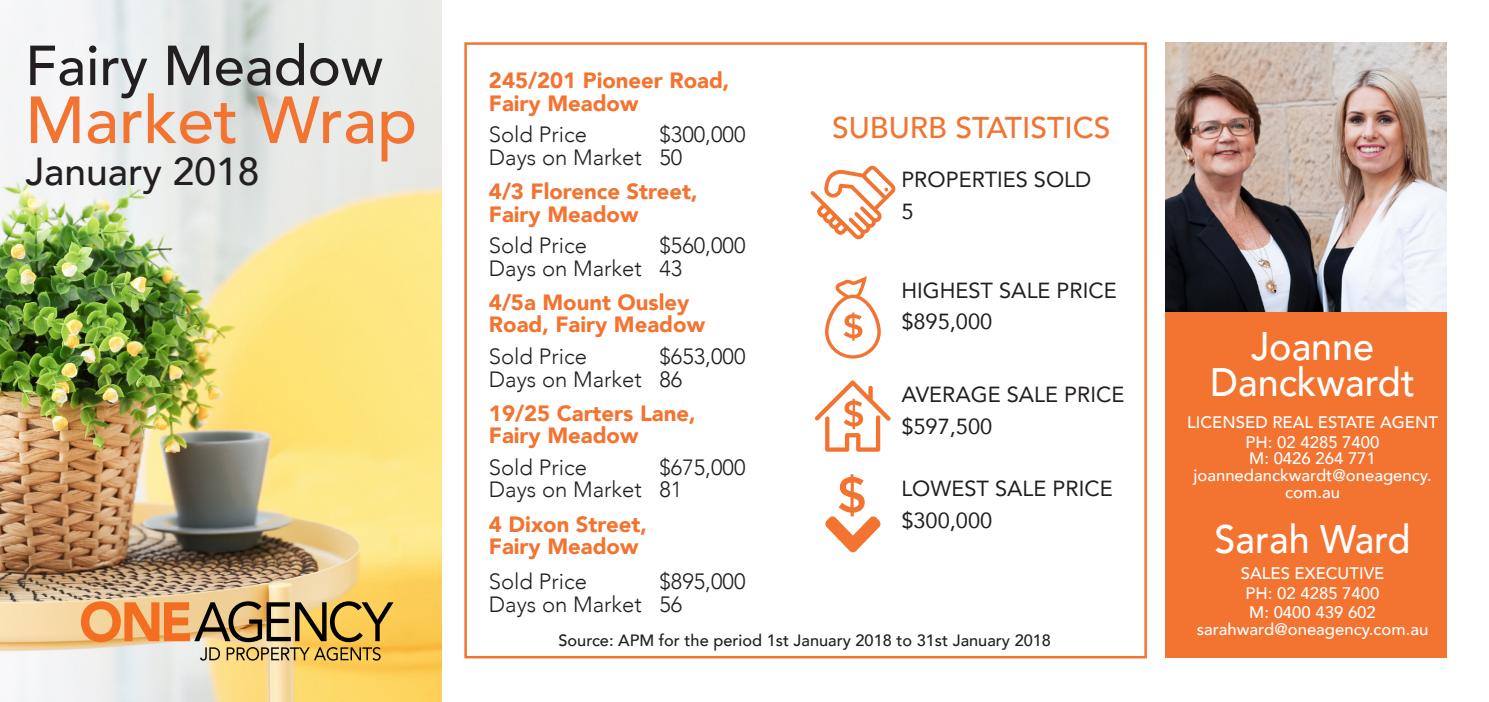
<style>
.page{position:relative;width:1489px;height:702px;background:#fff}
.page>*{position:absolute;margin:0;border:0;box-sizing:border-box;transform-origin:0 0}
.t1{font:500 65.75px "Avenir";color:#f37331}
.t2{font:500 55.75px "Avenir";color:#231f20}
.t3{font:500 39.75px/35.5px "Avenir";color:#fff;text-align:center;scale:.95 1}
.t4{font:500 39px "Avenir";color:#231f20}
.Body_Text{font:500 30px "Avenir";color:#f37331}
.t5{font:300 22px/22.5px "Avenir";color:#231f20}
.Adress{font:900 22px/22.5px "Avenir";color:#f37331}
.Body_Text-2{font:21.75px "Avenir";color:#231f20}
.t6{font:500 16.75px/16.8px "Avenir";color:#fff;text-align:center}
.t7{font:500 16.25px "Avenir";color:#231f20}
</style>
<div class="page">
<img style="left:0;top:0;width:442px;height:702px">
<svg style="left:81px;top:601px;width:312px;height:59px;background:#c9a165"></svg>
<svg style="left:810px;top:166px;width:85px;height:73px"></svg>
<svg style="left:825px;top:276px;width:55px;height:82px"></svg>
<svg style="left:814px;top:380px;width:76px;height:71px"></svg>
<svg style="left:825px;top:474px;width:55px;height:78px"></svg>
<img style="left:1165px;top:43px;width:281px;height:269px">
<div style="left:1165px;top:312px;width:281px;height:346px;background:#f37331"></div>
<p class="t2" style="left:25px;top:17px;width:359px">Fairy Meadow</p>
<p class="t1" style="left:25px;top:63px;width:393px">Market Wrap</p>
<p class="t4" style="left:25px;top:138px;width:235px">January 2018</p>
<p class="Adress" style="left:489px;top:69px;width:242px">245/201 Pioneer Road,<br>Fairy Meadow</p>
<p class="t5" style="left:489px;top:124px;width:100px">Sold Price</p>
<p class="t5" style="left:489px;top:146px;width:154px">Days on Market</p>
<p class="t5" style="left:659px;top:124px;width:88px">$300,000<br>50</p>
<p class="Adress" style="left:489px;top:179px;width:210px">4/3 Florence Street,<br>Fairy Meadow</p>
<p class="t5" style="left:489px;top:234px;width:100px">Sold Price</p>
<p class="t5" style="left:489px;top:257px;width:154px">Days on Market</p>
<p class="t5" style="left:659px;top:234px;width:88px">$560,000</p>
<p class="t5" style="left:659px;top:257px;width:24px">43</p>
<p class="Adress" style="left:489px;top:290px;width:218px">4/5a Mount Ousley<br>Road, Fairy Meadow</p>
<p class="t5" style="left:489px;top:345px;width:100px">Sold Price</p>
<p class="t5" style="left:489px;top:368px;width:154px">Days on Market</p>
<p class="t5" style="left:659px;top:345px;width:88px">$653,000<br>86</p>
<p class="Adress" style="left:489px;top:401px;width:208px">19/25 Carters Lane,<br>Fairy Meadow</p>
<p class="t5" style="left:489px;top:456px;width:100px">Sold Price</p>
<p class="t5" style="left:489px;top:478px;width:154px">Days on Market</p>
<p class="t5" style="left:659px;top:456px;width:88px">$675,000<br>81</p>
<p class="Adress" style="left:489px;top:512px;width:160px">4 Dixon Street,<br>Fairy Meadow</p>
<p class="t5" style="left:489px;top:570px;width:100px">Sold Price</p>
<p class="t5" style="left:489px;top:593px;width:154px">Days on Market</p>
<p class="t5" style="left:659px;top:570px;width:88px">$895,000<br>56</p>
<p class="Body_Text" style="left:832px;top:101px;width:280px">SUBURB STATISTICS</p>
<p class="Body_Text-2" style="left:901px;top:162px;width:191px">PROPERTIES SOLD</p>
<p class="Body_Text-2" style="left:901px;top:194px;width:14px">5</p>
<p class="Body_Text-2" style="left:901px;top:273px;width:217px">HIGHEST SALE PRICE</p>
<p class="Body_Text-2" style="left:901px;top:304px;width:92px">$895,000</p>
<p class="Body_Text-2" style="left:901px;top:377px;width:224px">AVERAGE SALE PRICE</p>
<p class="Body_Text-2" style="left:901px;top:408px;width:92px">$597,500</p>
<p class="Body_Text-2" style="left:901px;top:471px;width:213px">LOWEST SALE PRICE</p>
<p class="Body_Text-2" style="left:901px;top:502px;width:92px">$300,000</p>
<p class="t7" style="left:558px;top:626px;width:494px">Source: APM for the period 1st January 2018 to 31st January 2018</p>
<p class="t3" style="left:1210px;top:326px;width:217px">Joanne<br>Danckwardt</p>
<p class="t6" style="left:1187px;top:412px;width:252px">LICENSED REAL ESTATE AGENT</p>
<p class="t6" style="left:1193px;top:432px;width:240px">PH: 02 4285 7400<br>M: 0426 264 771 joannedanckwardt@oneagency. com.au</p>
<p class="t3" style="left:1214px;top:519px;width:208px">Sarah Ward</p>
<p class="t6" style="left:1240px;top:563px;width:145px">SALES EXECUTIVE</p>
<p class="t6" style="left:1245px;top:583px;width:135px">PH: 02 4285 7400</p>
<p class="t6" style="left:1196px;top:603px;width:233px">M: 0400 439 602 sarahward@oneagency.com.au</p>
</div>
